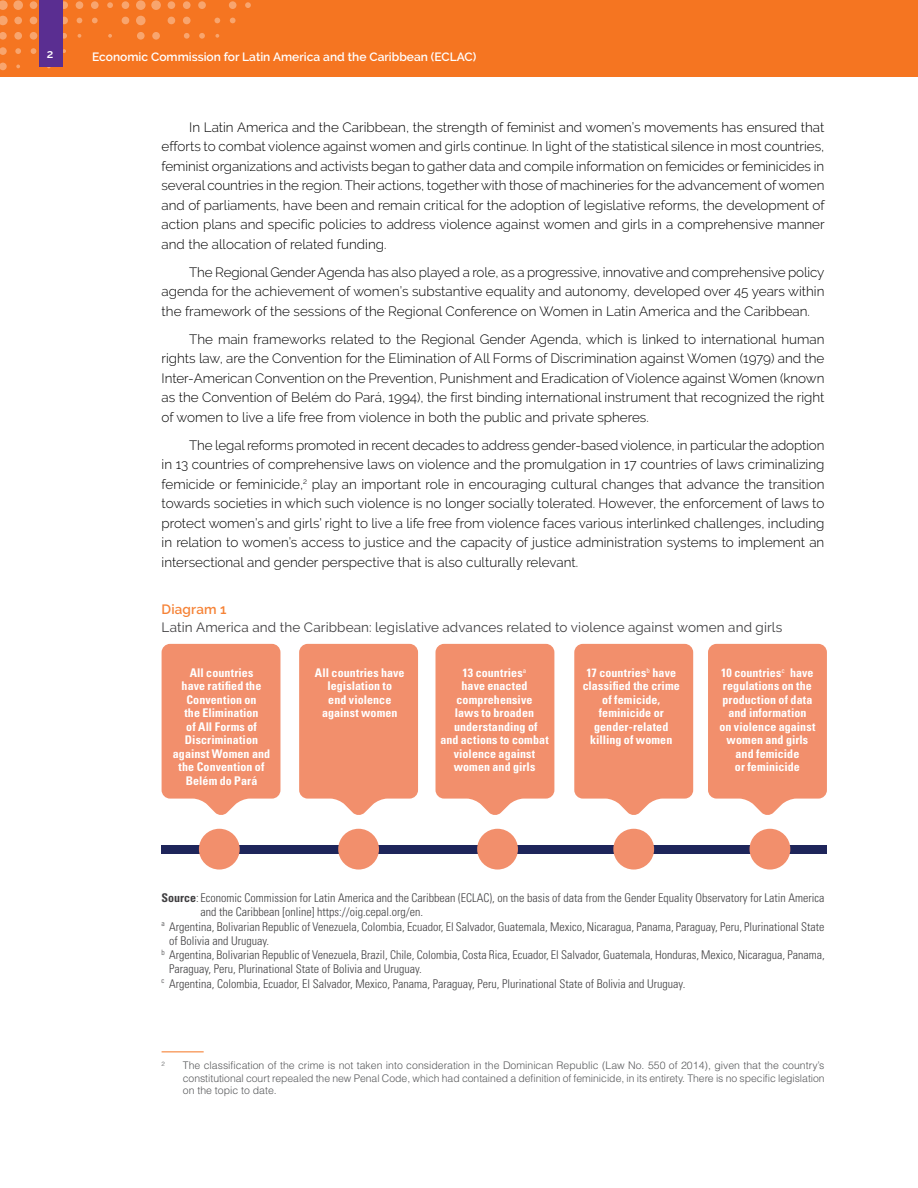
<style>
.page{position:relative;width:918px;height:1188px;background:#fff}
.page>*{position:absolute;margin:0;border:0;box-sizing:border-box;transform-origin:0 0}
.t1{font:300 13.5px/19.5px "Raleway";color:#000;text-align:justify}
.t2{font:13.5px "Raleway";letter-spacing:.01em;color:#414042}
.t3{font:600 13.5px "Raleway";letter-spacing:.01em;color:#f68337}
.t4{font:300 condensed 12px "Univers LT Std";color:#414042}
.t5{font:700 condensed 12px/13.5px "Univers LT Std";letter-spacing:.005em;color:#fff;text-align:center}
.t6{font:600 12px "Raleway";color:#fff}
.t7{font:300 10.5px/12.6px "Helvetica LT Std";letter-spacing:-.005em;color:#58595b;text-align:justify}
.t8{font:300 6.15px "Helvetica LT Std";color:#58595b}
.s1{font-weight:700}
</style>
<div class="page">
<div style="left:0;top:0;width:918px;height:77px;background:#f57521"></div>
<svg style="left:108px;top:34px;width:4px;height:4px"></svg>
<svg style="left:107px;top:2px;width:6px;height:6px"></svg>
<svg style="left:92px;top:18px;width:6px;height:5px"></svg>
<svg style="left:91px;top:1px;width:8px;height:8px"></svg>
<svg style="left:78px;top:34px;width:3px;height:4px"></svg>
<svg style="left:77px;top:18px;width:5px;height:5px"></svg>
<div style="left:76px;top:1px;width:7px;height:8px;background:#f8a56e;border-radius:50%"></div>
<svg style="left:63px;top:49px;width:3px;height:4px"></svg>
<svg style="left:63px;top:33px;width:4px;height:6px"></svg>
<div style="left:60px;top:17px;width:8px;height:7px;background:#f8a56e;border-radius:50%"></div>
<div style="left:60px;top:1px;width:8px;height:8px;background:#f8a56e;border-radius:50%"></div>
<svg style="left:31px;top:48px;width:5px;height:6px"></svg>
<div style="left:30px;top:32px;width:7px;height:8px;background:#f8a56e;border-radius:50%"></div>
<div style="left:30px;top:17px;width:7px;height:7px;background:#f8a56e;border-radius:50%"></div>
<div style="left:30px;top:1px;width:7px;height:8px;background:#f8a56e;border-radius:50%"></div>
<svg style="left:16px;top:65px;width:4px;height:3px"></svg>
<svg style="left:15px;top:48px;width:6px;height:6px"></svg>
<svg style="left:14px;top:32px;width:8px;height:8px"></svg>
<div style="left:14px;top:17px;width:8px;height:7px;background:#f8a56e;border-radius:50%"></div>
<svg style="left:13px;top:0;width:10px;height:10px"></svg>
<svg style="left:0;top:63px;width:7px;height:7px"></svg>
<svg style="left:0;top:47px;width:7px;height:8px"></svg>
<svg style="left:0;top:32px;width:7px;height:8px"></svg>
<svg style="left:0;top:16px;width:8px;height:9px"></svg>
<svg style="left:0;top:0;width:8px;height:10px"></svg>
<svg style="left:245px;top:2px;width:6px;height:6px"></svg>
<svg style="left:230px;top:18px;width:6px;height:5px"></svg>
<div style="left:229px;top:1px;width:8px;height:8px;background:#f8a56e;border-radius:50%"></div>
<svg style="left:215px;top:34px;width:4px;height:4px"></svg>
<svg style="left:214px;top:18px;width:6px;height:5px"></svg>
<svg style="left:199px;top:33px;width:6px;height:6px"></svg>
<div style="left:198px;top:1px;width:8px;height:8px;background:#f8a56e;border-radius:50%"></div>
<svg style="left:184px;top:33px;width:6px;height:6px"></svg>
<div style="left:183px;top:17px;width:8px;height:7px;background:#f8a56e;border-radius:50%"></div>
<div style="left:183px;top:1px;width:8px;height:8px;background:#f8a56e;border-radius:50%"></div>
<div style="left:168px;top:17px;width:7px;height:7px;background:#f8a56e;border-radius:50%"></div>
<div style="left:168px;top:1px;width:7px;height:8px;background:#f8a56e;border-radius:50%"></div>
<div style="left:152px;top:32px;width:8px;height:8px;background:#f8a56e;border-radius:50%"></div>
<svg style="left:151px;top:0;width:10px;height:10px"></svg>
<svg style="left:137px;top:32px;width:8px;height:8px"></svg>
<svg style="left:136px;top:16px;width:10px;height:9px"></svg>
<svg style="left:136px;top:0;width:10px;height:10px"></svg>
<div style="left:122px;top:17px;width:7px;height:7px;background:#f8a56e;border-radius:50%"></div>
<div style="left:122px;top:1px;width:7px;height:8px;background:#f8a56e;border-radius:50%"></div>
<div style="left:39px;top:0;width:24px;height:67px;background:#5a2e91"></div>
<div style="left:162px;top:845px;width:665px;height:9px;background:#1e255a"></div>
<svg style="left:162px;top:644px;width:118px;height:171px;background:#f39777"></svg>
<svg style="left:299px;top:644px;width:119px;height:171px;background:#f39877"></svg>
<svg style="left:436px;top:644px;width:118px;height:171px;background:#f39777"></svg>
<svg style="left:574px;top:644px;width:119px;height:171px;background:#f39878"></svg>
<svg style="left:708px;top:644px;width:119px;height:171px;background:#f39777"></svg>
<div style="left:199px;top:829px;width:41px;height:41px;background:#f28f6c;border-radius:50%"></div>
<div style="left:338px;top:829px;width:41px;height:41px;background:#f28f6c;border-radius:50%"></div>
<div style="left:477px;top:829px;width:41px;height:41px;background:#f28f6c;border-radius:50%"></div>
<div style="left:613px;top:829px;width:41px;height:41px;background:#f28f6c;border-radius:50%"></div>
<div style="left:750px;top:829px;width:40px;height:41px;background:#f28f6c;border-radius:50%"></div>
<hr style="left:162px;top:1051px;width:42px;height:1px;background:#f57521">
<p class="t6" style="left:47px;top:47px;width:8px">2</p>
<p class="t6" style="left:92px;top:50px;width:386px">Economic Commission for Latin America and the Caribbean (ECLAC)</p>
<p class="t1" style="left:162px;top:117px;width:665px;text-indent:28px">In Latin America and the Caribbean, the strength of feminist and women’s movements has ensured that efforts to combat violence against women and girls continue. In light of the statistical silence in most countries, feminist organizations and activists began to gather data and compile information on femicides or feminicides in several countries in the region. Their actions, together with those of machineries for the advancement of women and of parliaments, have been and remain critical for the adoption of legislative reforms, the development of action plans and specific policies to address violence against women and girls in a comprehensive manner and the allocation of related funding.</p>
<p class="t1" style="left:162px;top:262px;width:665px;text-indent:28px">The Regional Gender Agenda has also played a role, as a progressive, innovative and comprehensive policy agenda for the achievement of women’s substantive equality and autonomy, developed over 45 years within the framework of the sessions of the Regional Conference on Women in Latin America and the Caribbean.</p>
<p class="t1" style="left:162px;top:329px;width:664px;text-indent:28px">The main frameworks related to the Regional Gender Agenda, which is linked to international human rights law, are the Convention for the Elimination of All Forms of Discrimination against Women (1979) and the Inter-American Convention on the Prevention, Punishment and Eradication of Violence against Women (known as the Convention of Belém do Pará, 1994), the first binding international instrument that recognized the right of women to live a life free from violence in both the public and private spheres.</p>
<p class="t1" style="left:162px;top:435px;width:664px;text-indent:28px">The legal reforms promoted in recent decades to address gender-based violence, in particular the adoption in 13 countries of comprehensive laws on violence and the promulgation in 17 countries of laws criminalizing femicide or feminicide,<sup>2</sup> play an important role in encouraging cultural changes that advance the transition towards societies in which such violence is no longer socially tolerated. However, the enforcement of laws to protect women’s and girls’ right to live a life free from violence faces various interlinked challenges, including in relation to women’s access to justice and the capacity of justice administration systems to implement an intersectional and gender perspective that is also culturally relevant.</p>
<p class="t3" style="left:162px;top:602px;width:66px">Diagram 1</p>
<p class="t2" style="left:162px;top:620px;width:622px">Latin America and the Caribbean: legislative advances related to violence against women and girls</p>
<p class="t5" style="left:173px;top:666px;width:99px">All countries<br>have ratified the<br>Convention on<br>the Elimination<br>of All Forms of<br>Discrimination against Women and the Convention of<br>Belém do Pará</p>
<p class="t5" style="left:315px;top:666px;width:91px">All countries have legislation to<br>end violence against women</p>
<p class="t5" style="left:440px;top:666px;width:110px">13 countries<sup>a<br></sup>have enacted comprehensive<br>laws to broaden understanding of<br>and actions to combat violence against women and girls</p>
<p class="t5" style="left:583px;top:666px;width:99px">17 countries<sup>b</sup> have classified the crime of femicide, feminicide or gender-related killing of women</p>
<p class="t5" style="left:719px;top:666px;width:98px">10 countries<sup>c</sup> have regulations on the production of data and information<br>on violence against women and girls and femicide<br>or feminicide</p>
<p class="t4" style="left:162px;top:891px;width:664px"><span class="s1">Source</span>: Economic Commission for Latin America and the Caribbean (ECLAC), on the basis of data from the Gender Equality Observatory for Latin America</p>
<p class="t4" style="left:201px;top:905px;width:224px">and the Caribbean [online] https://oig.cepal.org/en.</p>
<p class="t4" style="left:162px;top:919px;width:664px"><sup>a</sup> Argentina, Bolivarian Republic of Venezuela, Colombia, Ecuador, El Salvador, Guatemala, Mexico, Nicaragua, Panama, Paraguay, Peru, Plurinational State</p>
<p class="t4" style="left:169px;top:933px;width:102px">of Bolivia and Uruguay.</p>
<p class="t4" style="left:162px;top:948px;width:665px"><sup>b</sup> Argentina, Bolivarian Republic of Venezuela, Brazil, Chile, Colombia, Costa Rica, Ecuador, El Salvador, Guatemala, Honduras, Mexico, Nicaragua, Panama,</p>
<p class="t4" style="left:169px;top:962px;width:254px">Paraguay, Peru, Plurinational State of Bolivia and Uruguay.</p>
<p class="t4" style="left:162px;top:976px;width:525px"><sup>c</sup> Argentina, Colombia, Ecuador, El Salvador, Mexico, Panama, Paraguay, Peru, Plurinational State of Bolivia and Uruguay.</p>
<p class="t8" style="left:162px;top:1060px;width:5px">2</p>
<p class="t7" style="left:183px;top:1059px;width:643px">The classification of the crime is not taken into consideration in the Dominican Republic (Law No. 550 of 2014), given that the country’s constitutional court repealed the new Penal Code, which had contained a definition of feminicide, in its entirety. There is no specific legislation on the topic to date.</p>
</div>
